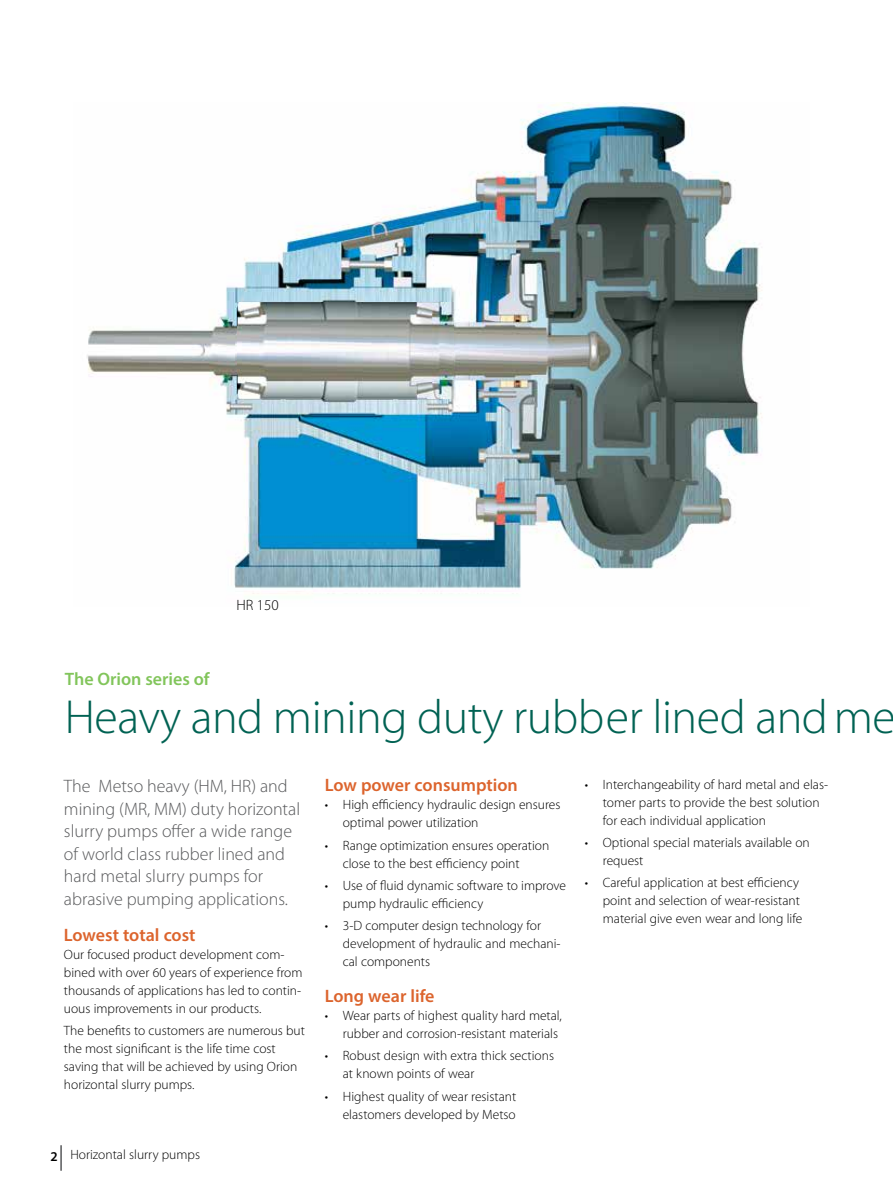
<style>
.page{position:relative;width:893px;height:1191px;background:#fff}
.page>*{position:absolute;margin:0;border:0;box-sizing:border-box;transform-origin:0 0}
.t1{font:300 48px "Myriad Pro";letter-spacing:-.01em;color:#006253}
.t2{font:300 18px/22.5px "Myriad Pro";color:#58595b}
.t3{font:600 18px "Myriad Pro";color:#dc642d}
.t4{font:600 18px "Myriad Pro";color:#82c55b}
.t5{font:300 15px "Myriad Pro";color:#000}
.t6{font:300 13.5px/18px "Myriad Pro";color:#000}
.s1{font-weight:600}
</style>
<div class="page">
<hr style="left:60px;top:1145px;width:2px;height:25px;background:#58595b">
<img style="left:87px;top:102px;width:675px;height:492px">
<img style="left:238px;top:302px;width:216px;height:96px">
<p class="t5" style="left:237px;top:596px;width:44px">HR 150</p>
<h2 class="t4" style="left:65px;top:667px;width:146px">The Orion series of</h2>
<h1 class="t1" style="left:65px;top:690px;width:832px">Heavy and mining duty rubber lined and me</h1>
<h2 class="t2" style="left:64px;top:775px;width:238px">The Metso heavy (HM, HR) and mining (MR, MM) duty horizontal slurry pumps offer a wide range of world class rubber lined and hard metal slurry pumps for abrasive pumping applications.</h2>
<h2 class="t3" style="left:64px;top:923px;width:133px">Lowest total cost</h2>
<p class="t6" style="left:64px;top:945px;width:240px">Our focused product development com&shy;bined with over 60 years of experience from thousands of applications has led to contin&shy;uous improvements in our products.</p>
<p class="t6" style="left:64px;top:1022px;width:242px">The benefits to customers are numerous but the most significant is the life time cost saving that will be achieved by using Orion horizontal slurry pumps.</p>
<p class="t6" style="left:603px;top:775px;width:227px;text-indent:-18px">• Interchangeability of hard metal and elas&shy;tomer parts to provide the best solution for each individual application</p>
<p class="t6" style="left:603px;top:833px;width:208px;text-indent:-18px">• Optional special materials available on request</p>
<p class="t6" style="left:603px;top:874px;width:201px;text-indent:-18px">• Careful application at best efficiency point and selection of wear-resistant material give even wear and long life</p>
<h2 class="t3" style="left:325px;top:774px;width:195px">Low power consumption</h2>
<p class="t6" style="left:343px;top:796px;width:219px;text-indent:-18px">• High efficiency hydraulic design ensures optimal power utilization</p>
<p class="t6" style="left:343px;top:836px;width:208px;text-indent:-18px">• Range optimization ensures operation close to the best efficiency point</p>
<p class="t6" style="left:343px;top:876px;width:225px;text-indent:-18px">• Use of fluid dynamic software to improve pump hydraulic efficiency</p>
<p class="t6" style="left:343px;top:917px;width:219px;text-indent:-18px">• 3-D computer design technology for development of hydraulic and mechani&shy;cal components</p>
<h2 class="t3" style="left:325px;top:984px;width:111px">Long wear life</h2>
<p class="t6" style="left:325px;top:1007px;width:239px;text-align:right">• Wear parts of highest quality hard metal, rubber and corrosion-resistant materials</p>
<p class="t6" style="left:343px;top:1047px;width:213px;text-indent:-18px">• Robust design with extra thick sections at known points of wear</p>
<p class="t6" style="left:325px;top:1087px;width:193px;text-align:right">• Highest quality of wear resistant elastomers developed by Metso</p>
<p class="t6" style="left:51px;top:1146px;width:151px"><span class="s1">2</span> Horizontal slurry pumps</p>
</div>
